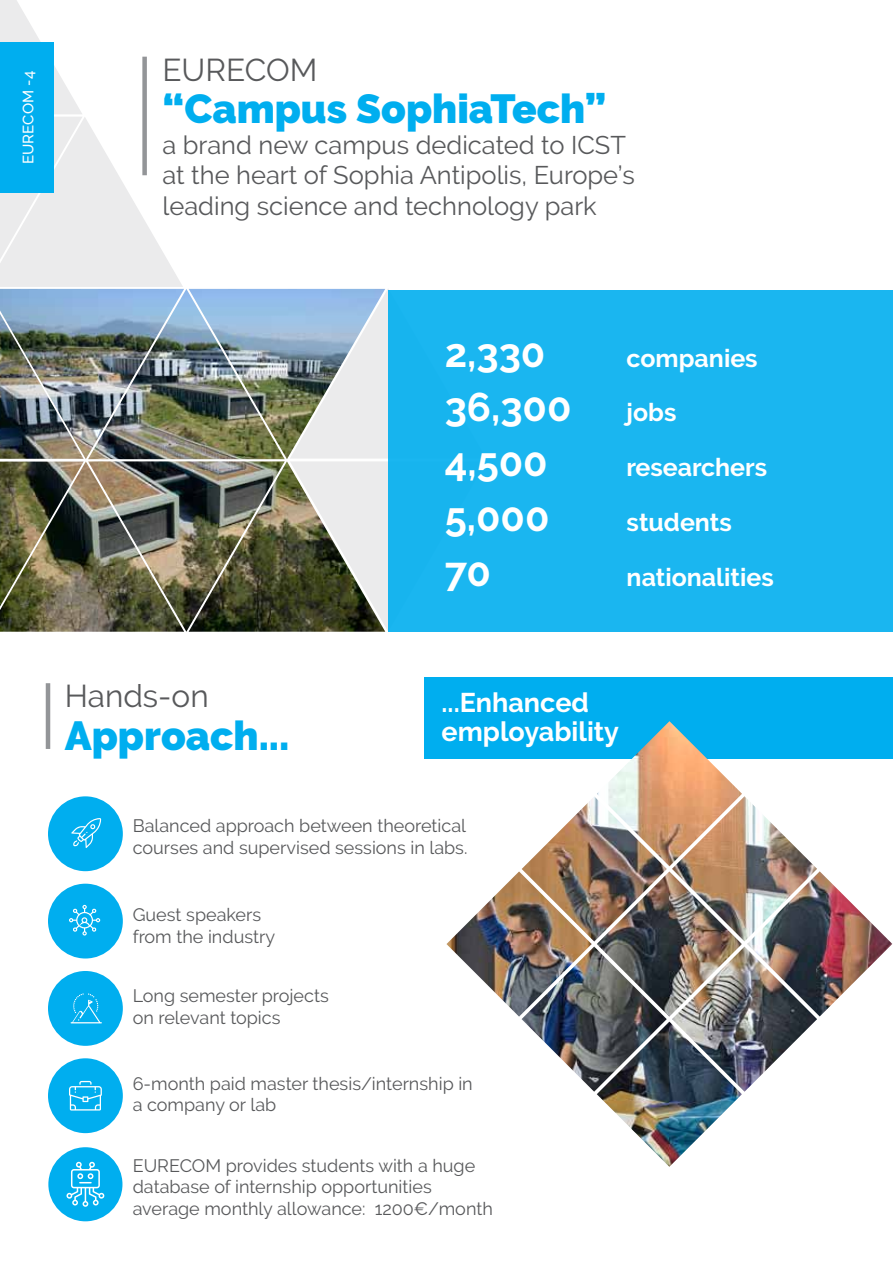
<style>
.page{position:relative;width:893px;height:1263px;background:#fff}
.page>*{position:absolute;margin:0;border:0;box-sizing:border-box;transform-origin:0 0}
.t1{font:900 40.5px "Raleway";color:#00aeef}
.t2{font:700 39.9px "Raleway";color:#fff}
.t3{font:31.5px "Raleway";color:#58595b}
.t4{font:700 27px/28.5px "Raleway";color:#fff}
.t5{font:25.5px/30.6px "Raleway";color:#58595b}
.t6{font:700 24.9px "Raleway";color:#fff}
.t7{font:18px/21.6px "Raleway";color:#58595b}
.t8{font:500 15px "Raleway";letter-spacing:.01em;color:#fff}
</style>
<div class="page">
<div style="left:424px;top:678px;width:469px;height:81px;background:#00aeef"></div>
<div style="left:48px;top:1058px;width:75px;height:75px;background:#00aeef;border-radius:50%"></div>
<svg style="left:69px;top:1081px;width:33px;height:29px"></svg>
<div style="left:48px;top:884px;width:75px;height:74px;background:#00aeef;border-radius:50%"></div>
<svg style="left:69px;top:905px;width:31px;height:30px"></svg>
<div style="left:48px;top:971px;width:75px;height:75px;background:#00aeef;border-radius:50%"></div>
<svg style="left:71px;top:993px;width:31px;height:30px"></svg>
<div style="left:48px;top:796px;width:75px;height:75px;background:#00aeef;border-radius:50%"></div>
<svg style="left:71px;top:818px;width:30px;height:30px"></svg>
<div style="left:48px;top:1147px;width:74px;height:74px;background:#00aeef;border-radius:50%"></div>
<svg style="left:66px;top:1162px;width:38px;height:45px"></svg>
<img style="left:446px;top:721px;width:446px;height:446px">
<svg style="left:0;top:0;width:183px;height:287px"></svg>
<svg style="left:290px;top:288px;width:196px;height:344px"></svg>
<img style="left:0;top:289px;width:385px;height:343px">
<div style="left:389px;top:290px;width:504px;height:341px;background:#1ab6f0"></div>
<img style="left:0;top:314px;width:84px;height:148px">
<img style="left:0;top:462px;width:84px;height:144px">
<div style="left:0;top:43px;width:53px;height:150px;background:#00aeef"></div>
<div style="left:142px;top:57px;width:5px;height:118px;background:#939598"></div>
<hr style="left:46px;top:683px;width:4px;height:66px;background:#939598">
<p class="t8" style="left:20px;top:164px;width:95px;rotate:-90deg">EURECOM -4</p>
<h3 class="t3" style="left:162px;top:51px;width:156px">EURECOM</h3>
<h1 class="t1" style="left:162px;top:85px;width:445px">“Campus SophiaTech”</h1>
<h3 class="t5" style="left:162px;top:129px;width:474px">a brand new campus dedicated to ICST at the heart of Sophia Antipolis, Europe’s leading science and technology park</h3>
<h3 class="t3" style="left:65px;top:678px;width:145px">Hands-on</h3>
<h1 class="t1" style="left:65px;top:712px;width:226px">Approach...</h1>
<h2 class="t2" style="left:445px;top:330px;width:102px">2,330</h2>
<h3 class="t6" style="left:627px;top:344px;width:133px">companies</h3>
<h2 class="t2" style="left:445px;top:385px;width:128px">36,300</h2>
<h3 class="t6" style="left:627px;top:398px;width:51px">jobs</h3>
<h2 class="t2" style="left:445px;top:439px;width:105px">4,500</h2>
<h3 class="t6" style="left:627px;top:453px;width:142px">researchers</h3>
<h2 class="t2" style="left:445px;top:494px;width:106px">5,000</h2>
<h3 class="t6" style="left:627px;top:508px;width:107px">students</h3>
<h2 class="t2" style="left:445px;top:549px;width:48px">70</h2>
<h3 class="t6" style="left:627px;top:563px;width:149px">nationalities</h3>
<h3 class="t4" style="left:442px;top:688px;width:179px">...Enhanced employability</h3>
<p class="t7" style="left:133px;top:815px;width:336px">Balanced approach between theoretical courses and supervised sessions in labs.</p>
<p class="t7" style="left:133px;top:904px;width:144px">Guest speakers from the industry</p>
<p class="t7" style="left:133px;top:985px;width:198px">Long semester projects on relevant topics</p>
<p class="t7" style="left:133px;top:1072px;width:342px">6-month paid master thesis/internship in a company or lab</p>
<p class="t7" style="left:133px;top:1154px;width:362px">EURECOM provides students with a huge database of internship opportunities average monthly allowance: 1200€/month</p>
</div>
